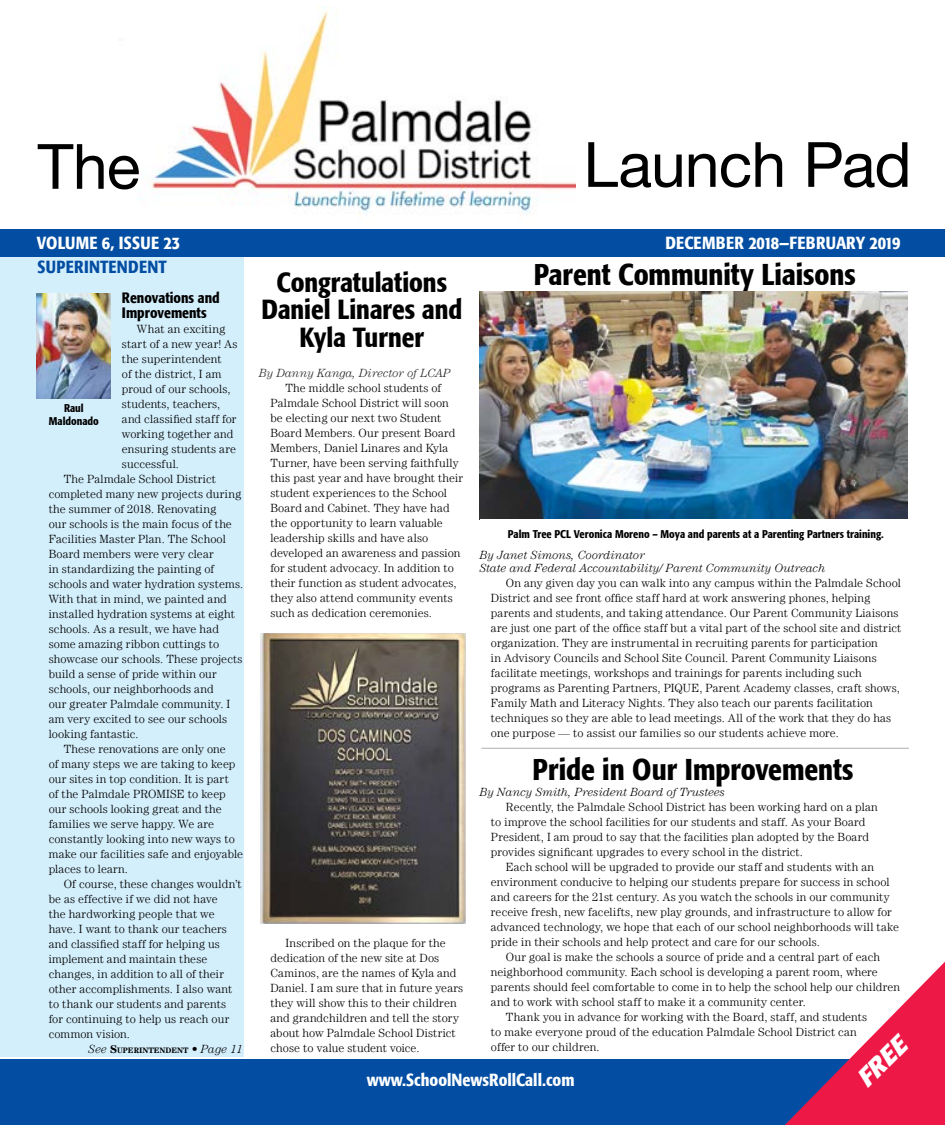
<style>
.page{position:relative;width:945px;height:1125px;background:#fff}
.page>*{position:absolute;margin:0;border:0;box-sizing:border-box;transform-origin:0 0}
.t1{font:62.5px "Helvetica Neue";letter-spacing:-.015em;color:#000}
.t2{font:500 condensed 30px "Formata";color:#000}
.t3{font:500 condensed 27.5px/27.5px "Formata";color:#000;text-align:center}
.t4{font:italic 700 25.88px "Formata";color:#fff}
.t5{font:500 condensed 17.5px "Formata";color:#fff}
.t6{font:500 condensed 17.5px "Formata";letter-spacing:.02em;color:#fff}
.t7{font:500 condensed 17.5px "Formata";letter-spacing:.02em;color:#034ea2}
.t8{font:500 condensed 15px/15px "Formata";color:#000}
.t9{font:300 11.88px/15px "Century LT";letter-spacing:.01em;color:#000}
.t10{font:italic 300 11.88px/12.5px "Century LT";color:#000}
.t11{font:italic 300 11.88px "Century LT";color:#222}
.t12{font:500 condensed 11.25px/12.5px "Formata";color:#000;text-align:center}
.t13{font:700 7.88px "Century LT";color:#000}
.s1{font-weight:300;font-style:italic;font-size:11.88px}
.s2{font-size:11.25px}
.s3{font-weight:300;font-size:11.88px}
</style>
<div class="page">
<div style="left:0;top:256px;width:244px;height:801px;background:#d4effc"></div>
<img style="left:37px;top:293px;width:74px;height:105px">
<div style="left:0;top:229px;width:945px;height:28px;background:#034ea2"></div>
<div style="left:0;top:1060px;width:945px;height:65px;background:#034ea2"></div>
<svg style="left:785px;top:962px;width:160px;height:163px"></svg>
<img style="left:151px;top:6px;width:424px;height:209px">
<img style="left:480px;top:292px;width:427px;height:227px">
<img style="left:261px;top:633px;width:205px;height:291px">
<hr style="left:482px;top:748px;width:427px;height:1px;background:#bcbec0">
<h1 class="t1" style="left:38px;top:121px;width:104px">The</h1>
<h1 class="t1" style="left:583px;top:120px;width:330px">Launch Pad</h1>
<h3 class="t6" style="left:37px;top:232px;width:145px">VOLUME 6, ISSUE 23</h3>
<h3 class="t5" style="left:665px;top:232px;width:237px">DECEMBER 2018—FEBRUARY 2019</h3>
<h2 class="t2" style="left:534px;top:256px;width:323px">Parent Community Liaisons</h2>
<h3 class="t7" style="left:37px;top:256px;width:131px">SUPERINTENDENT</h3>
<p class="t8" style="left:122px;top:290px;width:99px">Renovations and<br>Improvements</p>
<p class="t9" style="left:137px;top:321px;width:90px">What an exciting</p>
<p class="t9" style="left:122px;top:336px;width:117px">start of a new year! As</p>
<p class="t9" style="left:122px;top:351px;width:101px">the superintendent</p>
<p class="t9" style="left:122px;top:366px;width:101px">of the district, I am</p>
<p class="t9" style="left:122px;top:381px;width:110px">proud of our schools,</p>
<p class="t9" style="left:122px;top:396px;width:100px">students, teachers,</p>
<p class="t9" style="left:122px;top:411px;width:116px">and classified staff for</p>
<p class="t9" style="left:122px;top:426px;width:113px">working together and</p>
<p class="t9" style="left:122px;top:441px;width:116px">ensuring students are</p>
<p class="t9" style="left:122px;top:456px;width:59px">successful.</p>
<p class="t9" style="left:64px;top:471px;width:154px">The Palmdale School District</p>
<p class="t9" style="left:49px;top:486px;width:194px">completed many new projects during</p>
<p class="t9" style="left:49px;top:501px;width:169px">the summer of 2018. Renovating</p>
<p class="t9" style="left:49px;top:516px;width:185px">our schools is the main focus of the</p>
<p class="t9" style="left:49px;top:531px;width:179px">Facilities Master Plan. The School</p>
<p class="t9" style="left:49px;top:546px;width:166px">Board members were very clear</p>
<p class="t9" style="left:49px;top:561px;width:167px">in standardizing the painting of</p>
<p class="t9" style="left:49px;top:576px;width:196px">schools and water hydration systems.</p>
<p class="t9" style="left:49px;top:591px;width:180px">With that in mind, we painted and</p>
<p class="t9" style="left:49px;top:606px;width:188px">installed hydration systems at eight</p>
<p class="t9" style="left:49px;top:621px;width:172px">schools. As a result, we have had</p>
<p class="t9" style="left:49px;top:636px;width:172px">some amazing ribbon cuttings to</p>
<p class="t9" style="left:49px;top:651px;width:195px">showcase our schools. These projects</p>
<p class="t9" style="left:49px;top:666px;width:170px">build a sense of pride within our</p>
<p class="t9" style="left:49px;top:681px;width:166px">schools, our neighborhoods and</p>
<p class="t9" style="left:49px;top:696px;width:183px">our greater Palmdale community. I</p>
<p class="t9" style="left:49px;top:711px;width:180px">am very excited to see our schools</p>
<p class="t9" style="left:49px;top:726px;width:91px">looking fantastic.</p>
<p class="t9" style="left:64px;top:741px;width:164px">These renovations are only one</p>
<p class="t9" style="left:49px;top:756px;width:188px">of many steps we are taking to keep</p>
<p class="t9" style="left:49px;top:771px;width:182px">our sites in top condition. It is part</p>
<p class="t9" style="left:49px;top:786px;width:179px">of the Palmdale PROMISE to keep</p>
<p class="t9" style="left:49px;top:801px;width:175px">our schools looking great and the</p>
<p class="t9" style="left:49px;top:816px;width:167px">families we serve happy. We are</p>
<p class="t9" style="left:49px;top:831px;width:188px">constantly looking into new ways to</p>
<p class="t9" style="left:49px;top:846px;width:196px">make our facilities safe and enjoyable</p>
<p class="t9" style="left:49px;top:861px;width:81px">places to learn.</p>
<p class="t9" style="left:64px;top:876px;width:179px">Of course, these changes wouldn’t</p>
<p class="t9" style="left:49px;top:891px;width:170px">be as effective if we did not have</p>
<p class="t9" style="left:49px;top:906px;width:168px">the hardworking people that we</p>
<p class="t9" style="left:49px;top:921px;width:180px">have. I want to thank our teachers</p>
<p class="t9" style="left:49px;top:936px;width:173px">and classified staff for helping us</p>
<p class="t9" style="left:49px;top:951px;width:160px">implement and maintain these</p>
<p class="t9" style="left:49px;top:966px;width:177px">changes, in addition to all of their</p>
<p class="t9" style="left:49px;top:981px;width:185px">other accomplishments. I also want</p>
<p class="t9" style="left:49px;top:996px;width:179px">to thank our students and parents</p>
<p class="t9" style="left:49px;top:1011px;width:182px">for continuing to help us reach our</p>
<p class="t9" style="left:49px;top:1026px;width:83px">common vision.</p>
<h3 class="t3" style="left:261px;top:268px;width:202px">Congratulations<br>Daniel Linares and<br>Kyla Turner</h3>
<p class="t11" style="left:259px;top:366px;width:193px">By Danny Kanga, Director of LCAP</p>
<p class="t9" style="left:270px;top:380px;width:194px;text-indent:15px">The middle school students of Palmdale School District will soon be electing our next two Student Board Members. Our present Board Members, Daniel Linares and Kyla Turner, have been serving faithfully this past year and have brought their student experiences to the School Board and Cabinet. They have had the opportunity to learn valuable leadership skills and have also developed an awareness and passion for student advocacy. In addition to their function as student advocates, they also attend community events such as dedication ceremonies.</p>
<p class="t12" style="left:49px;top:402px;width:51px">Raul<br>Maldonado</p>
<p class="t12" style="left:508px;top:528px;width:377px">Palm Tree PCL Veronica Moreno – Moya and parents at a Parenting Partners training.</p>
<p class="t10" style="left:480px;top:549px;width:347px">By Janet Simons, Coordinator<br>State and Federal Accountability/ Parent Community Outreach</p>
<p class="t9" style="left:491px;top:575px;width:412px;text-indent:15px">On any given day you can walk into any campus within the Palmdale School District and see front office staff hard at work answering phones, helping parents and students, and taking attendance. Our Parent Community Liaisons are just one part of the office staff but a vital part of the school site and district organization. They are instrumental in recruiting parents for participation<br>in Advisory Councils and School Site Council. Parent Community Liaisons facilitate meetings, workshops and trainings for parents including such programs as Parenting Partners, PIQUE, Parent Academy classes, craft shows, Family Math and Literacy Nights. They also teach our parents facilitation techniques so they are able to lead meetings. All of the work that they do has one purpose — to assist our families so our students achieve more.</p>
<h2 class="t2" style="left:533px;top:751px;width:322px">Pride in Our Improvements</h2>
<p class="t10" style="left:480px;top:786px;width:247px">By Nancy Smith, President Board of Trustees</p>
<p class="t9" style="left:491px;top:800px;width:388px;text-indent:15px">Recently, the Palmdale School District has been working hard on a plan to improve the school facilities for our students and staff. As your Board President, I am proud to say that the facilities plan adopted by the Board provides significant upgrades to every school in the district.</p>
<p class="t9" style="left:506px;top:860px;width:370px">Each school will be upgraded to provide our staff and students with an</p>
<p class="t9" style="left:491px;top:875px;width:400px">environment conducive to helping our students prepare for success in school</p>
<p class="t9" style="left:491px;top:890px;width:400px">and careers for the 21st century. As you watch the schools in our community</p>
<p class="t9" style="left:491px;top:905px;width:402px">receive fresh, new facelifts, new play grounds, and infrastructure to allow for</p>
<p class="t9" style="left:491px;top:920px;width:410px">advanced technology, we hope that each of our school neighborhoods will take</p>
<p class="t9" style="left:491px;top:935px;width:330px">pride in their schools and help protect and care for our schools.</p>
<p class="t9" style="left:506px;top:950px;width:376px">Our goal is make the schools a source of pride and a central part of each</p>
<p class="t9" style="left:491px;top:965px;width:388px">neighborhood community. Each school is developing a parent room, where</p>
<p class="t9" style="left:491px;top:980px;width:411px">parents should feel comfortable to come in to help the school help our children</p>
<p class="t9" style="left:491px;top:995px;width:316px">and to work with school staff to make it a community center.</p>
<p class="t9" style="left:506px;top:1010px;width:363px">Thank you in advance for working with the Board, staff, and students</p>
<p class="t9" style="left:491px;top:1025px;width:367px">to make everyone proud of the education Palmdale School District can</p>
<p class="t9" style="left:491px;top:1040px;width:110px">offer to our children.</p>
<p class="t9" style="left:270px;top:935px;width:194px;text-indent:15px">Inscribed on the plaque for the dedication of the new site at Dos Caminos, are the names of Kyla and Daniel. I am sure that in future years they will show this to their children and grandchildren and tell the story about how Palmdale School District chose to value student voice.</p>
<h3 class="t4" style="left:849px;top:1071px;width:61px;rotate:-45deg">FREE</h3>
<p class="t13" style="left:89px;top:1046px;width:156px"><span class="s1">See</span> <span class="s2">S</span>UPERINTENDENT <span class="s3">•</span> <span class="s1">Page 11</span></p>
<h3 class="t5" style="left:367px;top:1069px;width:209px">www.SchoolNewsRollCall.com</h3>
</div>
